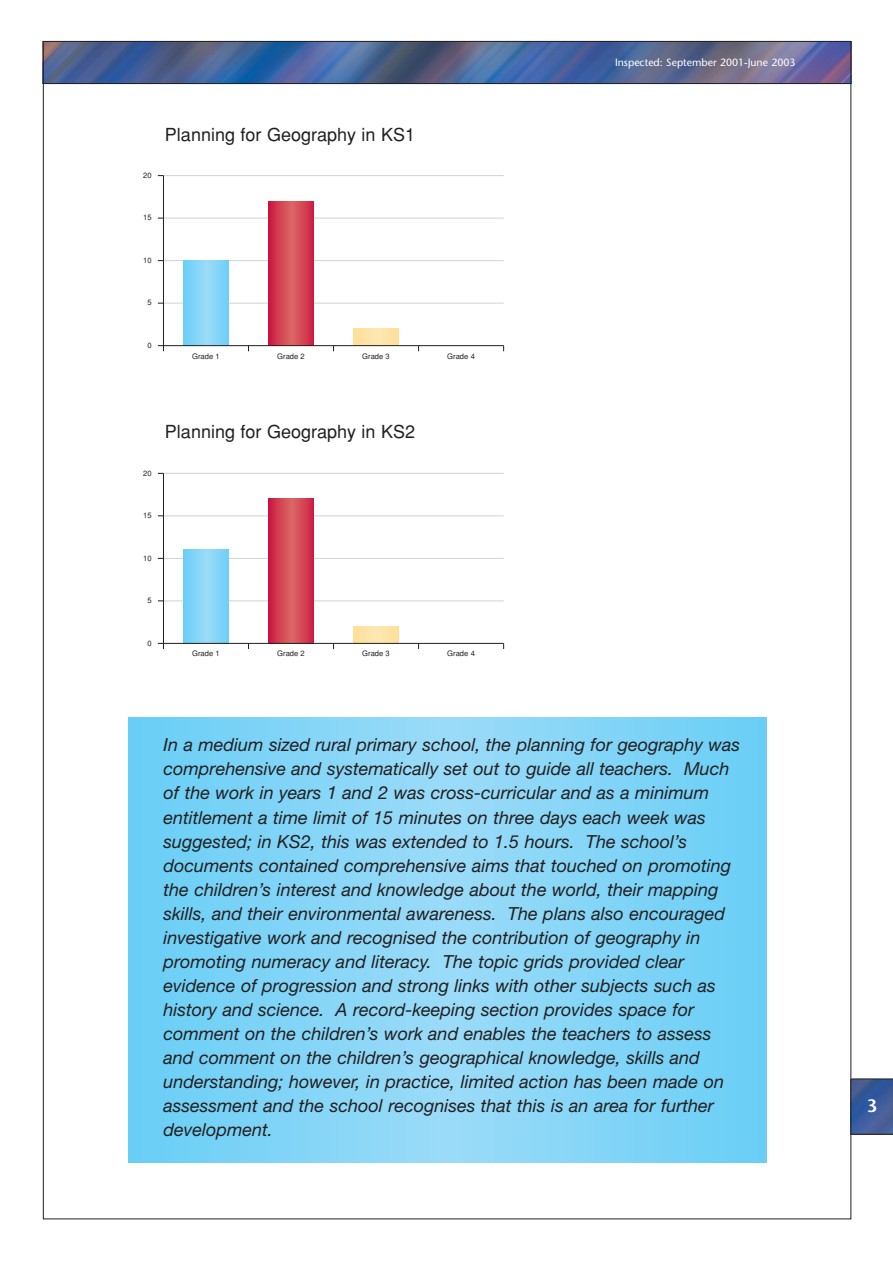
<style>
.page{position:relative;width:893px;height:1262px;background:#fff}
.page>*{position:absolute;margin:0;border:0;box-sizing:border-box;transform-origin:0 0}
.t1{font:italic 18px/24px "Helvetica Neue";color:#231f20}
.t2{font:18px "Helvetica";color:#231f20}
.t3{font:600 18px "Stone Sans";color:#fff}
.t4{font:10.5px "Stone Sans";color:#fff}
.t5{font:7.65px "Helvetica";color:#231f20}
</style>
<div class="page">
<svg style="left:128px;top:717px;width:638px;height:445px;background:#81d4f6"></svg>
<img style="left:45px;top:43px;width:804px;height:40px">
<img style="left:851px;top:1079px;width:41px;height:54px">
<hr style="left:43px;top:83px;width:808px;height:1px;background:#231f20">
<hr style="left:851px;top:1133px;width:41px;height:1px;background:#231f20">
<hr style="left:851px;top:1078px;width:41px;height:1px;background:#231f20">
<hr style="left:163px;top:600px;width:340px;height:1px;background:#d1d2d4">
<hr style="left:163px;top:558px;width:340px;height:1px;background:#d1d2d4">
<hr style="left:163px;top:515px;width:340px;height:1px;background:#d1d2d4">
<hr style="left:163px;top:473px;width:340px;height:1px;background:#d1d2d4">
<svg style="left:184px;top:550px;width:45px;height:93px;background:#82d4f6"></svg>
<svg style="left:269px;top:499px;width:45px;height:144px;background:#d34253"></svg>
<div style="left:354px;top:626px;width:45px;height:17px;background:#ffe4a7"></div>
<hr style="left:163px;top:473px;width:1px;height:176px;background:#231f20">
<hr style="left:158px;top:643px;width:345px;height:1px;background:#231f20">
<hr style="left:163px;top:303px;width:340px;height:1px;background:#d1d2d4">
<hr style="left:163px;top:260px;width:340px;height:1px;background:#d1d2d4">
<hr style="left:163px;top:218px;width:340px;height:1px;background:#d1d2d4">
<hr style="left:163px;top:175px;width:340px;height:1px;background:#d1d2d4">
<svg style="left:184px;top:261px;width:45px;height:84px;background:#82d4f6"></svg>
<svg style="left:269px;top:201px;width:45px;height:144px;background:#d34253"></svg>
<div style="left:354px;top:329px;width:45px;height:17px;background:#ffe4a7"></div>
<hr style="left:163px;top:176px;width:1px;height:175px;background:#231f20">
<hr style="left:158px;top:345px;width:345px;height:1px;background:#231f20">
<p class="t5" style="left:143px;top:172px;width:10px">20</p>
<p class="t5" style="left:143px;top:215px;width:10px">15</p>
<p class="t5" style="left:143px;top:257px;width:10px">10</p>
<p class="t5" style="left:147px;top:300px;width:6px">5</p>
<p class="t5" style="left:147px;top:342px;width:6px">0</p>
<p class="t2" style="left:165px;top:128px;width:252px">Planning for Geography in KS1</p>
<p class="t5" style="left:192px;top:353px;width:29px">Grade 1</p>
<p class="t5" style="left:277px;top:353px;width:29px">Grade 2</p>
<p class="t5" style="left:362px;top:353px;width:29px">Grade 3</p>
<p class="t5" style="left:447px;top:353px;width:29px">Grade 4</p>
<p class="t5" style="left:143px;top:470px;width:10px">20</p>
<p class="t5" style="left:143px;top:512px;width:10px">15</p>
<p class="t5" style="left:143px;top:555px;width:10px">10</p>
<p class="t5" style="left:147px;top:597px;width:6px">5</p>
<p class="t5" style="left:147px;top:640px;width:6px">0</p>
<p class="t2" style="left:165px;top:425px;width:252px">Planning for Geography in KS2</p>
<p class="t5" style="left:192px;top:651px;width:29px">Grade 1</p>
<p class="t5" style="left:277px;top:651px;width:29px">Grade 2</p>
<p class="t5" style="left:362px;top:651px;width:29px">Grade 3</p>
<p class="t5" style="left:447px;top:651px;width:29px">Grade 4</p>
<p class="t4" style="left:615px;top:58px;width:182px">Inspected: September 2001-June 2003</p>
<p class="t1" style="left:163px;top:735px;width:578px">In a medium sized rural primary school, the planning for geography was comprehensive and systematically set out to guide all teachers. Much of the work in years 1 and 2 was cross-curricular and as a minimum entitlement a time limit of 15 minutes on three days each week was suggested; in KS2, this was extended to 1.5 hours. The school’s documents contained comprehensive aims that touched on promoting the children’s interest and knowledge about the world, their mapping skills, and their environmental awareness. The plans also encouraged investigative work and recognised the contribution of geography in promoting numeracy and literacy. The topic grids provided clear evidence of progression and strong links with other subjects such as history and science. A record-keeping section provides space for comment on the children’s work and enables the teachers to assess and comment on the children’s geographical knowledge, skills and understanding; however, in practice, limited action has been made on assessment and the school recognises that this is an area for further development.</p>
<p class="t3" style="left:867px;top:1099px;width:12px">3</p>
</div>
